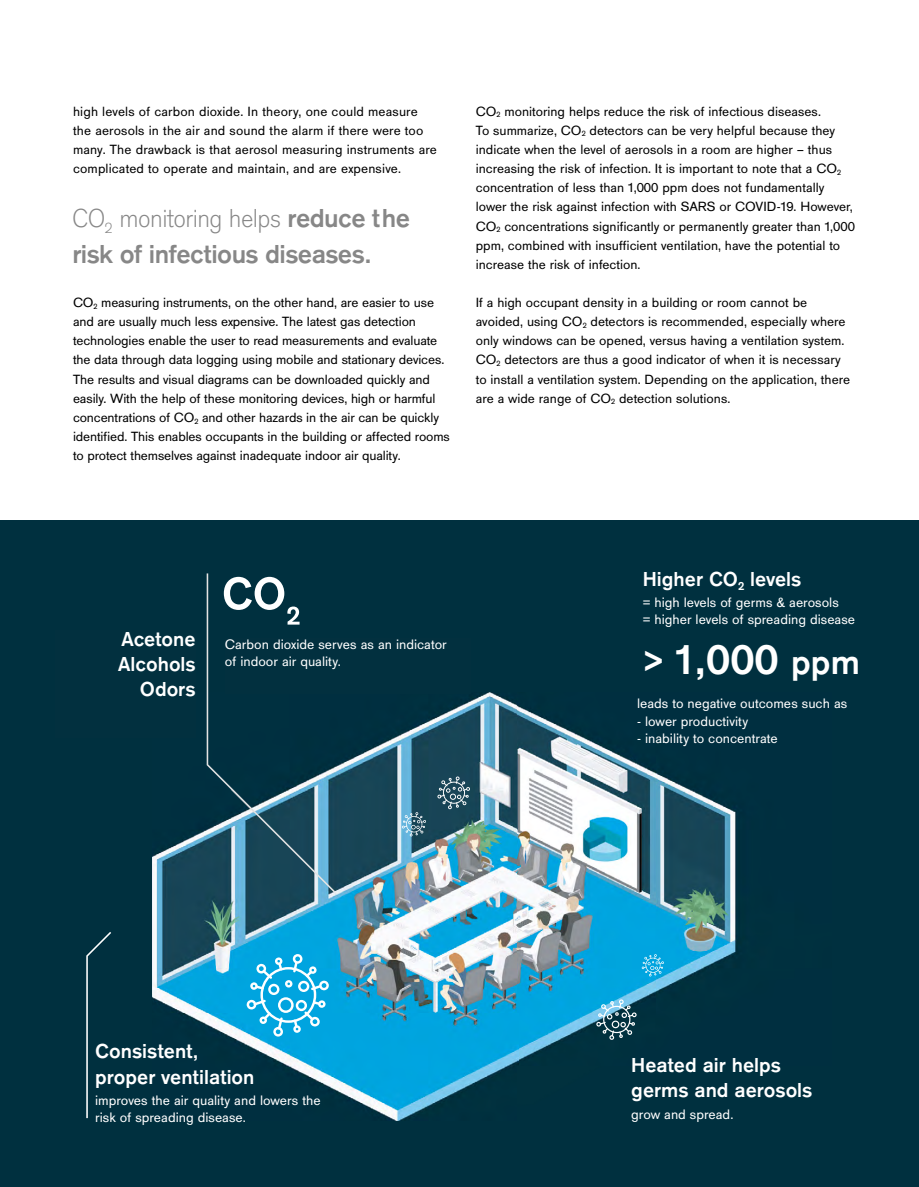
<style>
.page{position:relative;width:919px;height:1187px;background:#fff}
.page>*{position:absolute;margin:0;border:0;box-sizing:border-box;transform-origin:0 0}
.t1{font:700 44.25px "Draeger San";color:#fff}
.t2{font:700 27px/36px "Draeger San";letter-spacing:-.02em;color:#878787}
.t3{font:700 21px/25.2px "Draeger San";color:#fff}
.t4{font:14.25px/17.1px "Draeger San";color:#fff}
.t5{font:13.8px/19px "Draeger San";color:#000}
.s1{font-weight:300}
.s2{font-size:38.55px}
.s3{font-size:35.7px}
</style>
<div class="page">
<div style="left:0;top:520px;width:918px;height:666px;background:#00303f"></div>
<img style="left:153px;top:692px;width:583px;height:428px">
<svg style="left:86px;top:932px;width:25px;height:185px"></svg>
<svg style="left:207px;top:573px;width:128px;height:319px"></svg>
<svg style="left:247px;top:954px;width:82px;height:82px;background:#37b7e5"></svg>
<svg style="left:596px;top:999px;width:40px;height:40px"></svg>
<svg style="left:641px;top:954px;width:22px;height:22px"></svg>
<svg style="left:402px;top:812px;width:24px;height:24px"></svg>
<svg style="left:437px;top:776px;width:33px;height:33px"></svg>
<div style="left:55px;top:630px;width:141px;height:107px;background:#02303f"></div>
<div style="left:225px;top:638px;width:245px;height:55px;background:#02303f"></div>
<p class="t5" style="left:73px;top:102px;width:365px">high levels of carbon dioxide. In theory, one could measure the aerosols in the air and sound the alarm if there were too many. The drawback is that aerosol measuring instruments are complicated to operate and maintain, and are expensive.</p>
<h2 class="t2" style="left:72px;top:201px;width:339px"><span class="s1">CO</span><sub>2</sub> <span class="s1">monitoring helps</span> reduce the risk of infectious diseases.</h2>
<p class="t5" style="left:73px;top:293px;width:378px">CO<sub>2</sub> measuring instruments, on the other hand, are easier to use and are usually much less expensive. The latest gas detection technologies enable the user to read measurements and evaluate the data through data logging using mobile and stationary devices.<br>The results and visual diagrams can be downloaded quickly and easily. With the help of these monitoring devices, high or harmful concentrations of CO<sub>2</sub> and other hazards in the air can be quickly identified. This enables occupants in the building or affected rooms to protect themselves against inadequate indoor air quality.</p>
<p class="t5" style="left:475px;top:102px;width:381px">CO<sub>2</sub> monitoring helps reduce the risk of infectious diseases.<br>To summarize, CO<sub>2</sub> detectors can be very helpful because they indicate when the level of aerosols in a room are higher – thus increasing the risk of infection. It is important to note that a CO<sub>2 </sub>concentration of less than 1,000 ppm does not fundamentally lower the risk against infection with SARS or COVID-19. However, CO<sub>2</sub> concentrations significantly or permanently greater than 1,000 ppm, combined with insufficient ventilation, have the potential to increase the risk of infection.</p>
<p class="t5" style="left:476px;top:293px;width:376px">If a high occupant density in a building or room cannot be avoided, using CO<sub>2</sub> detectors is recommended, especially where only windows can be opened, versus having a ventilation system.<br>CO<sub>2</sub> detectors are thus a good indicator of when it is necessary to install a ventilation system. Depending on the application, there are a wide range of CO<sub>2</sub> detection solutions.</p>
<h3 class="t3" style="left:642px;top:566px;width:160px">Higher CO<sub>2</sub> levels</h3>
<p class="t4" style="left:642px;top:594px;width:214px">= high levels of germs &amp; aerosols<br>= higher levels of spreading disease</p>
<h3 class="t3" style="left:118px;top:626px;width:79px;text-align:right">Acetone<br>Alcohols<br>Odors</h3>
<p class="t4" style="left:225px;top:635px;width:223px">Carbon dioxide serves as an indicator of indoor air quality.</p>
<h1 class="t1" style="left:642px;top:635px;width:219px"><span class="s2">&gt;</span> 1,000 <span class="s3">ppm</span></h1>
<p class="t4" style="left:637px;top:695px;width:212px">leads to negative outcomes such as</p>
<p class="t4" style="left:637px;top:712px;width:112px">- lower productivity</p>
<p class="t4" style="left:637px;top:729px;width:142px">- inability to concentrate</p>
<h3 class="t3" style="left:95px;top:1039px;width:161px">Consistent, proper ventilation</h3>
<p class="t4" style="left:95px;top:1091px;width:227px">improves the air quality and lowers the risk of spreading disease.</p>
<h3 class="t3" style="left:631px;top:1052px;width:182px">Heated air helps germs and aerosols</h3>
<p class="t4" style="left:631px;top:1105px;width:104px">grow and spread.</p>
</div>
